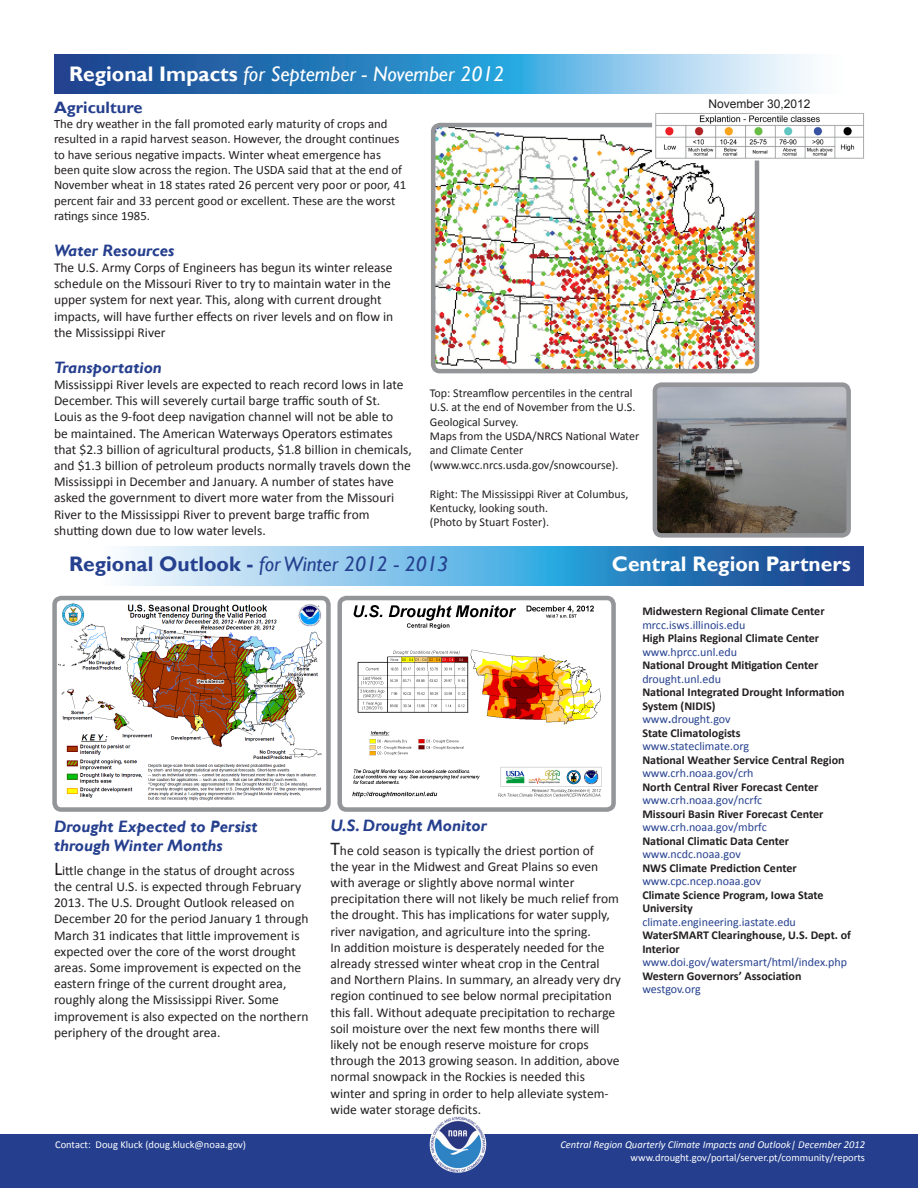
<style>
.page{position:relative;width:918px;height:1188px;background:#fff}
.page>*{position:absolute;margin:0;border:0;box-sizing:border-box;transform-origin:0 0}
.t1{font:italic 21px "Gill Sans";color:#fff}
.t2{font:italic 21px "Gill Sans";color:#25408f}
.t3{font:700 21px "Gill Sans";color:#fff}
.Heading_Left{font:italic 700 16.5px/19.8px "Gill Sans";color:#253f8e}
.Heading_Left-2{font:700 16.5px "Gill Sans";color:#253f8e}
.body_text{font:13.5px/16.2px "Calibri";color:#231f20}
.body_text-2{font:12.75px/15.3px "Calibri";color:#231f20}
.body_text-3{font:700 12px/13.5px "Calibri";color:#231f20}
.body_text-4{font:12px "Calibri";color:#25408f}
.t4{font:12px/14.4px "Calibri";color:#231f20}
.Figure_title{font:12px "Arial";color:#231f20}
.t5{font:10.5px "Calibri";color:#fff}
.t6{font:italic 10.5px "Calibri";color:#fff}
.s1{font-weight:700;font-style:normal}
.s2{font-size:19.5px}
.s3{font-weight:700}
</style>
<div class="page">
<div style="left:0;top:1134px;width:918px;height:54px;background:#253f8e"></div>
<svg style="left:54px;top:54px;width:757px;height:40px;background:#5597ca"></svg>
<svg style="left:123px;top:546px;width:741px;height:40px;background:#66a5d3"></svg>
<svg style="left:448px;top:1116px;width:10px;height:3px"></svg>
<img style="left:343px;top:601px;width:259px;height:197px">
<div style="left:337px;top:596px;width:279px;height:216px;border:4px solid #939598;border-radius:7px"></div>
<img style="left:58px;top:603px;width:265px;height:198px">
<div style="left:52px;top:596px;width:279px;height:216px;border:4px solid #939598;border-radius:7px"></div>
<img style="left:658px;top:387px;width:188px;height:146px">
<div style="left:653px;top:382px;width:198px;height:156px;border:4px solid #939598;border-radius:7px"></div>
<img style="left:436px;top:128px;width:318px;height:240px">
<div style="left:431px;top:123px;width:328px;height:250px;border:4px solid #939598;border-radius:7px"></div>
<img style="left:652px;top:113px;width:212px;height:48px">
<p class="t1" style="left:69px;top:61px;width:437px"><span class="s1">Regional Impacts</span> for September - November 2012</p>
<p class="Heading_Left-2" style="left:54px;top:97px;width:90px">Agriculture</p>
<p class="body_text-2" style="left:54px;top:116px;width:354px">The dry weather in the fall promoted early maturity of crops and resulted in a rapid harvest season. However, the drought continues to have serious negative impacts. Winter wheat emergence has been quite slow across the region. The USDA said that at the end of November wheat in 18 states rated 26 percent very poor or poor, 41 percent fair and 33 percent good or excellent. These are the worst ratings since 1985.</p>
<p class="Heading_Left" style="left:54px;top:241px;width:122px">Water Resources</p>
<p class="body_text" style="left:54px;top:260px;width:341px">The U.S. Army Corps of Engineers has begun its winter release schedule on the Missouri River to try to maintain water in the upper system for next year. This, along with current drought impacts, will have further effects on river levels and on flow in the Mississippi River</p>
<p class="Heading_Left" style="left:54px;top:358px;width:110px">Transportation</p>
<p class="body_text" style="left:54px;top:377px;width:359px">Mississippi River levels are expected to reach record lows in late December. This will severely curtail barge traffic south of St.<br>Louis as the 9-foot deep navigation channel will not be able to<br>be maintained. The American Waterways Operators estimates that $2.3 billion of agricultural products, $1.8 billion in chemicals, and $1.3 billion of petroleum products normally travels down the Mississippi in December and January. A number of states have asked the government to divert more water from the Missouri River to the Mississippi River to prevent barge traffic from shutting down due to low water levels.</p>
<p class="t4" style="left:430px;top:386px;width:207px">Top: Streamflow percentiles in the central<br>U.S. at the end of November from the U.S.<br>Geological Survey.</p>
<p class="t4" style="left:430px;top:429px;width:211px">Maps from the USDA/NRCS National Water and Climate Center</p>
<p class="t4" style="left:430px;top:458px;width:190px">(www.wcc.nrcs.usda.gov/snowcourse).</p>
<p class="t4" style="left:430px;top:486px;width:200px">Right: The Mississippi River at Columbus,<br>Kentucky, looking south.</p>
<p class="t4" style="left:430px;top:515px;width:121px">(Photo by Stuart Foster).</p>
<p class="Figure_title" style="left:709px;top:96px;width:104px">November 30,2012</p>
<p class="t2" style="left:69px;top:552px;width:381px"><span class="s1">Regional Outlook -</span> for Winter 2012 - 2013</p>
<p class="t3" style="left:612px;top:551px;width:240px">Central Region Partners</p>
<p class="Heading_Left" style="left:54px;top:817px;width:205px">Drought Expected to Persist through Winter Months</p>
<p class="body_text" style="left:54px;top:862px;width:256px"><span class="s2">L</span>ittle change in the status of drought across the central U.S. is expected through February 2013. The U.S. Drought Outlook released on December 20 for the period January 1 through March 31 indicates that little improvement is expected over the core of the worst drought areas. Some improvement is expected on the eastern fringe of the current drought area, roughly along the Mississippi River. Some improvement is also expected on the northern periphery of the drought area.</p>
<p class="Heading_Left" style="left:330px;top:816px;width:158px">U.S. Drought Monitor</p>
<p class="body_text" style="left:330px;top:842px;width:292px"><span class="s2">T</span>he cold season is typically the driest portion of<br>the year in the Midwest and Great Plains so even with average or slightly above normal winter precipitation there will not likely be much relief from the drought. This has implications for water supply, river navigation, and agriculture into the spring.<br>In addition moisture is desperately needed for the already stressed winter wheat crop in the Central and Northern Plains. In summary, an already very dry region continued to see below normal precipitation this fall. Without adequate precipitation to recharge soil moisture over the next few months there will likely not be enough reserve moisture for crops through the 2013 growing season. In addition, above normal snowpack in the Rockies is needed this winter and spring in order to help alleviate system&shy;wide water storage deficits.</p>
<p class="body_text-3" style="left:642px;top:605px;width:184px">Midwestern Regional Climate Center</p>
<p class="body_text-4" style="left:642px;top:617px;width:105px">mrcc.isws.illinois.edu</p>
<p class="body_text-3" style="left:642px;top:632px;width:178px">High Plains Regional Climate Center</p>
<p class="body_text-4" style="left:642px;top:644px;width:96px">www.hprcc.unl.edu</p>
<p class="body_text-3" style="left:642px;top:659px;width:178px">National Drought Mitigation Center</p>
<p class="body_text-4" style="left:642px;top:671px;width:80px">drought.unl.edu</p>
<p class="body_text-3" style="left:642px;top:686px;width:204px">National Integrated Drought Information<br>System (NIDIS)</p>
<p class="body_text-4" style="left:642px;top:712px;width:90px">www<span class="s3">.</span>drought.gov</p>
<p class="body_text-3" style="left:642px;top:726px;width:100px">State Climatologists</p>
<p class="body_text-4" style="left:642px;top:739px;width:108px">www.stateclimate.org</p>
<p class="body_text-3" style="left:642px;top:753px;width:204px">National Weather Service Central Region</p>
<p class="body_text-4" style="left:642px;top:766px;width:113px">www.crh.noaa.gov/crh</p>
<p class="body_text-3" style="left:642px;top:780px;width:178px">North Central River Forecast Center</p>
<p class="body_text-4" style="left:642px;top:793px;width:121px">www.crh.noaa.gov/ncrfc</p>
<p class="body_text-3" style="left:642px;top:807px;width:183px">Missouri Basin River Forecast Center</p>
<p class="body_text-4" style="left:642px;top:820px;width:126px">www.crh.noaa.gov/mbrfc</p>
<p class="body_text-3" style="left:642px;top:834px;width:148px">National Climatic Data Center</p>
<p class="body_text-4" style="left:642px;top:847px;width:100px">www.ncdc.noaa.gov</p>
<p class="body_text-3" style="left:642px;top:861px;width:156px">NWS Climate Prediction Center</p>
<p class="body_text-4" style="left:642px;top:874px;width:120px">www.cpc.ncep.noaa.gov</p>
<p class="body_text-3" style="left:642px;top:888px;width:183px">Climate Science Program, Iowa State<br>University</p>
<p class="body_text-4" style="left:642px;top:914px;width:155px">climate.engineering.iastate.edu</p>
<p class="body_text-3" style="left:642px;top:929px;width:210px">WaterSMART Clearinghouse, U.S. Dept. of<br>Interior</p>
<p class="body_text-4" style="left:642px;top:955px;width:206px">www.doi.gov/watersmart/html/index.php</p>
<p class="body_text-3" style="left:642px;top:969px;width:161px">Western Governors’ Association</p>
<p class="body_text-4" style="left:642px;top:982px;width:60px">westgov.org</p>
<p class="t5" style="left:55px;top:1138px;width:193px">Contact: Doug Kluck (doug.kluck@noaa.gov)</p>
<p class="t6" style="left:560px;top:1138px;width:306px">Central Region Quarterly Climate Impacts and Outlook| December 2012</p>
<p class="t5" style="left:631px;top:1151px;width:236px">www.drought.gov/portal/server.pt/community/reports</p>
</div>
